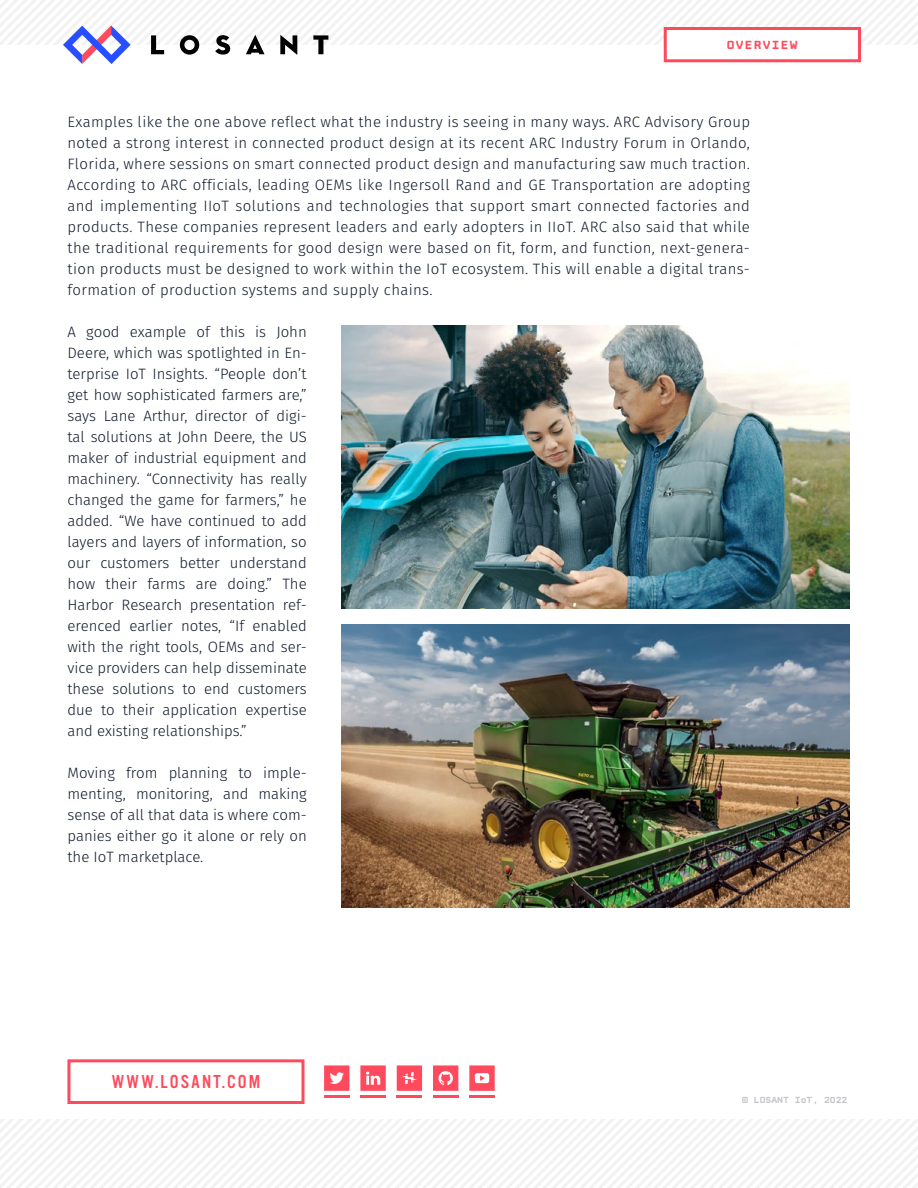
<style>
.page{position:relative;width:918px;height:1188px;background:#fff}
.page>*{position:absolute;margin:0;border:0;box-sizing:border-box;transform-origin:0 0}
.t1{font:19.5px "Alternate Got No 3 D";letter-spacing:.11em;color:#ff495c}
.t2{font:300 15px/21px "Fira Sans";color:#111a2b;text-align:justify}
.t3{font:700 12px "CP Mono v 07";letter-spacing:.1em;color:#ff495c}
.t4{font:700 9px "CP Mono v 07";color:#c4c6ca}
</style>
<div class="page">
<svg style="left:0;top:0;width:918px;height:64px"></svg>
<svg style="left:0;top:1120px;width:918px;height:67px"></svg>
<div style="left:443px;top:1110px;width:99px;height:25px;background:linear-gradient(to right,#fbfbfb,#fbfbfb)"></div>
<div style="left:555px;top:1110px;width:109px;height:25px;background:linear-gradient(to right,#fbfbfb,#fbfbfb)"></div>
<div style="left:324px;top:1065px;width:25px;height:26px;background:#ff495c"></div>
<svg style="left:330px;top:1072px;width:14px;height:12px"></svg>
<hr style="left:324px;top:1095px;width:26px;height:3px;background:#ff495c">
<div style="left:360px;top:1065px;width:26px;height:26px;background:#ff495c"></div>
<svg style="left:366px;top:1072px;width:14px;height:13px"></svg>
<hr style="left:360px;top:1095px;width:26px;height:3px;background:#ff495c">
<div style="left:469px;top:1065px;width:26px;height:26px;background:#ff495c"></div>
<svg style="left:475px;top:1073px;width:14px;height:10px"></svg>
<hr style="left:469px;top:1095px;width:26px;height:3px;background:#ff495c">
<div style="left:433px;top:1065px;width:25px;height:26px;background:#ff495c"></div>
<hr style="left:433px;top:1095px;width:25px;height:3px;background:#ff495c">
<svg style="left:439px;top:1071px;width:14px;height:14px"></svg>
<div style="left:397px;top:1065px;width:25px;height:26px;background:#ff495c"></div>
<hr style="left:397px;top:1095px;width:25px;height:3px;background:#ff495c">
<svg style="left:402px;top:1072px;width:15px;height:12px"></svg>
<div style="left:67px;top:1059px;width:237px;height:45px;border:3px solid #ff495c"></div>
<div style="left:665px;top:28px;width:195px;height:33px;background:#fff"></div>
<div style="left:664px;top:27px;width:197px;height:35px;border:3px solid #ff495c"></div>
<img style="left:342px;top:326px;width:507px;height:283px">
<img style="left:342px;top:624px;width:507px;height:284px">
<p class="t3" style="left:727px;top:38px;width:72px">OVERVIEW</p>
<p class="t2" style="left:68px;top:111px;width:684px">Examples like the one above reflect what the industry is seeing in many ways. ARC Advisory Group noted a strong interest in connected product design at its recent ARC Industry Forum in Orlando, Florida, where sessions on smart connected product design and manufacturing saw much traction.<br>According to ARC officials, leading OEMs like Ingersoll Rand and GE Transportation are adopting and implementing IIoT solutions and technologies that support smart connected factories and products. These companies represent leaders and early adopters in IIoT. ARC also said that while the traditional requirements for good design were based on fit, form, and function, next-genera&shy;tion products must be designed to work within the IoT ecosystem. This will enable a digital trans&shy;formation of production systems and supply chains.</p>
<p class="t2" style="left:68px;top:321px;width:241px">A good example of this is John Deere, which was spotlighted in En&shy;terprise IoT Insights. “People don’t get how sophisticated farmers are,” says Lane Arthur, director of digi&shy;tal solutions at John Deere, the US maker of industrial equipment and machinery. “Connectivity has really changed the game for farmers,” he added. “We have continued to add layers and layers of information, so our customers better understand how their farms are doing.” The Harbor Research presentation ref&shy;erenced earlier notes, “If enabled with the right tools, OEMs and ser&shy;vice providers can help disseminate these solutions to end customers due to their application expertise and existing relationships.”</p>
<p class="t2" style="left:68px;top:762px;width:241px">Moving from planning to imple&shy;menting, monitoring, and making sense of all that data is where com&shy;panies either go it alone or rely on the IoT marketplace.</p>
<h1 class="t1" style="left:112px;top:1071px;width:150px">WWW.LOSANT.COM</h1>
<p class="t4" style="left:742px;top:1095px;width:107px">© LOSANT IoT, 2022</p>
</div>
